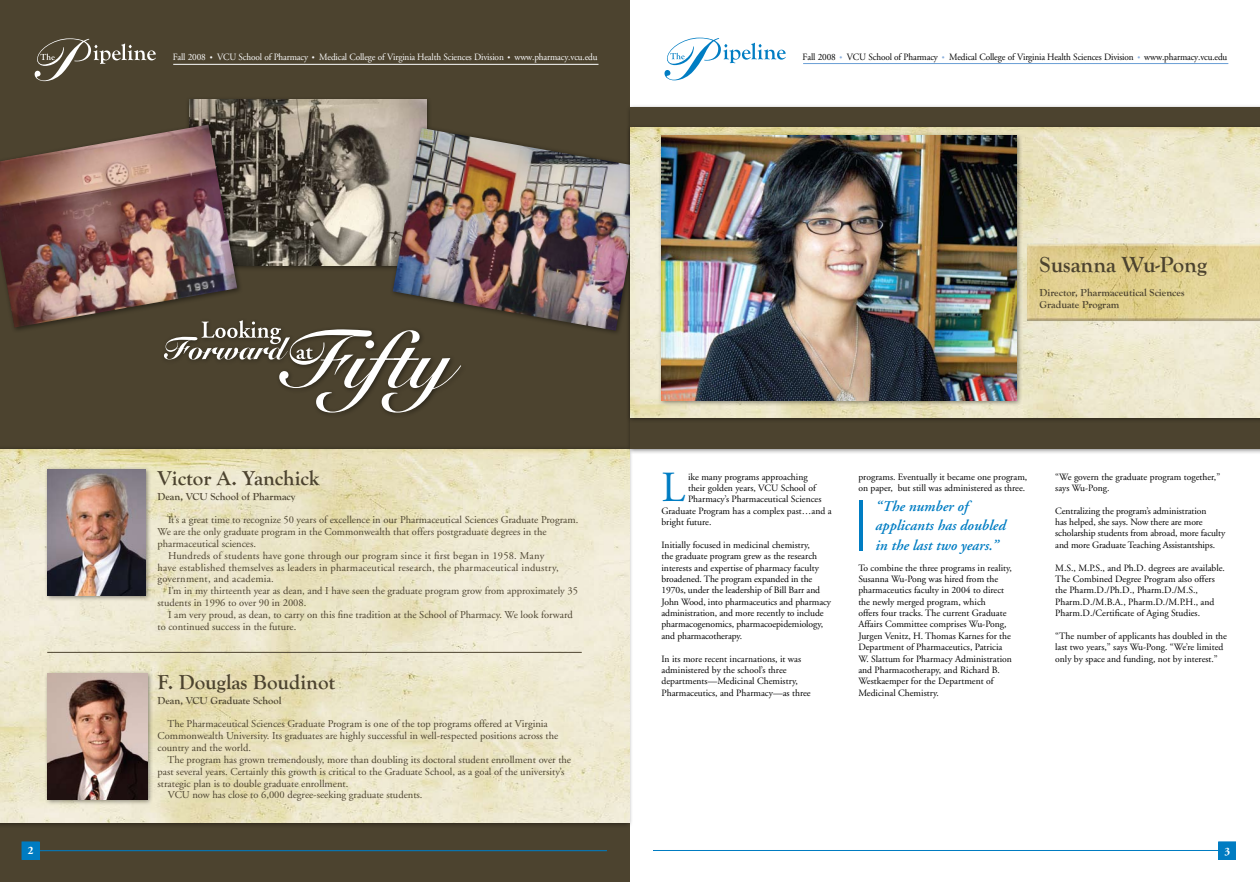
<style>
.page{position:relative;width:1260px;height:882px;background:#fff}
.page>*{position:absolute;margin:0;border:0;box-sizing:border-box;transform-origin:0 0}
.t1{font:42.88px "Adobe Garamond";color:#007dc3}
.t2{font:700 22.75px "Goudy Old Style T";color:#4c432f}
.t3{font:700 21px "Goudy Old Style T";color:#4c432f}
.t4{font:italic 600 14.88px/19.2px "Adobe Garamond";color:#007dc3}
.t5{font:700 11.38px "Adobe Garamond";color:#fff;scale:.96 1}
.t6{font:10.5px/11.8px "Adobe Garamond";color:#4c432f}
.t7{font:10.5px "Adobe Garamond";letter-spacing:.02em;color:#4c432f}
.t8{font:700 10.5px/11.8px "Goudy Old Style T";color:#4c432f}
.t9{font:9.62px/11.4px "Adobe Garamond";color:#000}
.t10{font:9.62px "Adobe Garamond";letter-spacing:-.015em;color:#fff;scale:.96 1}
.t11{font:9.62px "Adobe Garamond";color:#000;scale:.96 1}
.s1{font-size:7.88px}
.s2{font-size:7.88px;color:#8bb0dd}
</style>
<div class="page">
<div style="left:0;top:0;width:630px;height:882px;background:#4c432f"></div>
<div style="left:0;top:445px;width:633px;height:383px;background:#000;opacity:.45"></div>
<img style="left:0;top:449px;width:630px;height:373px">
<div style="left:185px;top:96px;width:247px;height:175px;background:#000;opacity:.45"></div>
<img style="left:189px;top:99px;width:237px;height:166px">
<div style="left:0;top:121px;width:242px;height:212px;background:#000;opacity:.45"></div>
<img style="left:0;top:125px;width:237px;height:203px">
<div style="left:389px;top:125px;width:261px;height:211px;background:#000;opacity:.45"></div>
<img style="left:393px;top:128px;width:233px;height:203px">
<div style="left:44px;top:670px;width:110px;height:136px;background:#000;opacity:.45"></div>
<img style="left:47px;top:674px;width:100px;height:126px">
<div style="left:626px;top:104px;width:634px;height:351px;background:#000;opacity:.45"></div>
<div style="left:630px;top:108px;width:630px;height:341px;background:#4c432f"></div>
<div style="left:626px;top:124px;width:634px;height:300px;background:#000;opacity:.45"></div>
<img style="left:630px;top:127px;width:630px;height:291px">
<img style="left:1027px;top:243px;width:233px;height:78px">
<hr style="left:173px;top:64px;width:425px;height:1px;background:#fff">
<svg style="left:35px;top:38px;width:121px;height:43px"></svg>
<div style="left:22px;top:842px;width:17px;height:17px;background:#007cc2"></div>
<div style="left:22px;top:842px;width:17px;height:18px;border:1px solid #007cc2"></div>
<hr style="left:39px;top:850px;width:567px;height:1px;background:#007cc2">
<div style="left:658px;top:132px;width:364px;height:274px;background:#000;opacity:.45"></div>
<img style="left:662px;top:136px;width:354px;height:264px">
<div style="left:1219px;top:842px;width:17px;height:17px;background:#007cc2"></div>
<div style="left:1218px;top:842px;width:18px;height:17px;border:1px solid #007cc2"></div>
<hr style="left:654px;top:850px;width:565px;height:1px;background:#007cc2">
<hr style="left:803px;top:63px;width:425px;height:1px;background:#699ed5">
<svg style="left:665px;top:38px;width:121px;height:42px"></svg>
<div style="left:44px;top:466px;width:107px;height:136px;background:#000;opacity:.45"></div>
<img style="left:47px;top:470px;width:98px;height:126px">
<div style="left:160px;top:317px;width:306px;height:101px;background:#4c432f"></div>
<svg style="left:164px;top:320px;width:297px;height:93px"></svg>
<hr style="left:47px;top:652px;width:535px;height:1px;background:#4c432f">
<hr style="left:859px;top:500px;width:4px;height:51px;background:#007dc3">
<p class="t5" style="left:28px;top:844px;width:7px">2</p>
<p class="t10" style="left:173px;top:52px;width:444px">Fall 2008 <span class="s1">•</span> VCU School of Pharmacy <span class="s1">•</span> Medical College of Virginia Health Sciences Division <span class="s1">•</span> www.pharmacy.vcu.edu</p>
<p class="t11" style="left:803px;top:51px;width:444px">Fall 2008 <span class="s2">•</span> VCU School of Pharmacy <span class="s2">•</span> Medical College of Virginia Health Sciences Division <span class="s2">•</span> www.pharmacy.vcu.edu</p>
<h3 class="t3" style="left:158px;top:466px;width:164px">Victor A. Yanchick</h3>
<p class="t8" style="left:158px;top:490px;width:139px">Dean, VCU School of Pharmacy</p>
<p class="t6" style="left:168px;top:514px;width:412px">It’s a great time to recognize 50 years of excellence in our Pharmaceutical Sciences Graduate Program.</p>
<p class="t6" style="left:158px;top:526px;width:391px">We are the only graduate program in the Commonwealth that offers postgraduate degrees in the</p>
<p class="t6" style="left:158px;top:538px;width:100px">pharmaceutical sciences.</p>
<p class="t7" style="left:168px;top:550px;width:378px">Hundreds of students have gone through our program since it first began in 1958. Many</p>
<p class="t7" style="left:158px;top:562px;width:403px">have established themselves as leaders in pharmaceutical research, the pharmaceutical industry,</p>
<p class="t7" style="left:158px;top:574px;width:118px">government, and academia.</p>
<p class="t6" style="left:168px;top:585px;width:411px">I’m in my thirteenth year as dean, and I have seen the graduate program grow from approximately 35</p>
<p class="t6" style="left:158px;top:597px;width:150px">students in 1996 to over 90 in 2008.</p>
<p class="t6" style="left:168px;top:609px;width:406px">I am very proud, as dean, to carry on this fine tradition at the School of Pharmacy. We look forward</p>
<p class="t6" style="left:158px;top:621px;width:140px">to continued success in the future.</p>
<h3 class="t3" style="left:158px;top:670px;width:179px">F. Douglas Boudinot</h3>
<p class="t8" style="left:158px;top:694px;width:126px">Dean, VCU Graduate School</p>
<p class="t6" style="left:158px;top:718px;width:402px;text-indent:10px">The Pharmaceutical Sciences Graduate Program is one of the top programs offered at Virginia<br>Commonwealth University. Its graduates are highly successful in well-respected positions across the country and the world.</p>
<p class="t6" style="left:168px;top:754px;width:405px">The program has grown tremendously, more than doubling its doctoral student enrollment over the</p>
<p class="t6" style="left:158px;top:766px;width:409px">past several years. Certainly this growth is critical to the Graduate School, as a goal of the university’s</p>
<p class="t6" style="left:158px;top:778px;width:192px">strategic plan is to double graduate enrollment.</p>
<p class="t6" style="left:168px;top:789px;width:256px">VCU now has close to 6,000 degree-seeking graduate students.</p>
<h2 class="t2" style="left:1040px;top:252px;width:169px">Susanna Wu-Pong</h2>
<p class="t8" style="left:1040px;top:287px;width:147px">Director, Pharmaceutical Sciences<br>Graduate Program</p>
<h1 class="t1" style="left:662px;top:464px;width:25px">L</h1>
<p class="t9" style="left:688px;top:471px;width:121px">ike many programs approaching</p>
<p class="t9" style="left:688px;top:482px;width:129px">their golden years, VCU School of</p>
<p class="t9" style="left:688px;top:494px;width:135px">Pharmacy’s Pharmaceutical Sciences</p>
<p class="t9" style="left:662px;top:505px;width:172px">Graduate Program has a complex past…and a</p>
<p class="t9" style="left:662px;top:517px;width:52px">bright future.</p>
<p class="t9" style="left:662px;top:539px;width:171px">Initially focused in medicinal chemistry,<br>the graduate program grew as the research interests and expertise of pharmacy faculty broadened. The program expanded in the 1970s, under the leadership of Bill Barr and John Wood, into pharmaceutics and pharmacy administration, and more recently to include pharmacogenomics, pharmacoepidemiology, and pharmacotherapy.</p>
<p class="t9" style="left:662px;top:653px;width:151px">In its more recent incarnations, it was administered by the school’s three departments—Medicinal Chemistry, Pharmaceutics, and Pharmacy—as three</p>
<p class="t9" style="left:858px;top:471px;width:171px">programs. Eventually it became one program, on paper, but still was administered as three.</p>
<h3 class="t4" style="left:875px;top:497px;width:132px">“The number of applicants has doubled in the last two years.”</h3>
<p class="t9" style="left:858px;top:562px;width:155px">To combine the three programs in reality, Susanna Wu-Pong was hired from the pharmaceutics faculty in 2004 to direct the newly merged program, which<br>offers four tracks. The current Graduate Affairs Committee comprises Wu-Pong, Jurgen Venitz, H. Thomas Karnes for the Department of Pharmaceutics, Patricia W. Slattum for Pharmacy Administration and Pharmacotherapy, and Richard B.<br>Westkaemper for the Department of Medicinal Chemistry.</p>
<p class="t9" style="left:1055px;top:471px;width:166px">“We govern the graduate program together,” says Wu-Pong.</p>
<p class="t9" style="left:1055px;top:505px;width:172px">Centralizing the program’s administration<br>has helped, she says. Now there are more scholarship students from abroad, more faculty and more Graduate Teaching Assistantships.</p>
<p class="t9" style="left:1055px;top:562px;width:171px">M.S., M.P.S., and Ph.D. degrees are available.<br>The Combined Degree Program also offers the Pharm.D./Ph.D., Pharm.D./M.S., Pharm.D./M.B.A., Pharm.D./M.P.H., and Pharm.D./Certificate of Aging Studies.</p>
<p class="t9" style="left:1055px;top:630px;width:173px">“The number of applicants has doubled in the last two years,” says Wu-Pong. “We’re limited only by space and funding, not by interest.”</p>
<p class="t5" style="left:1224px;top:845px;width:7px">3</p>
</div>
